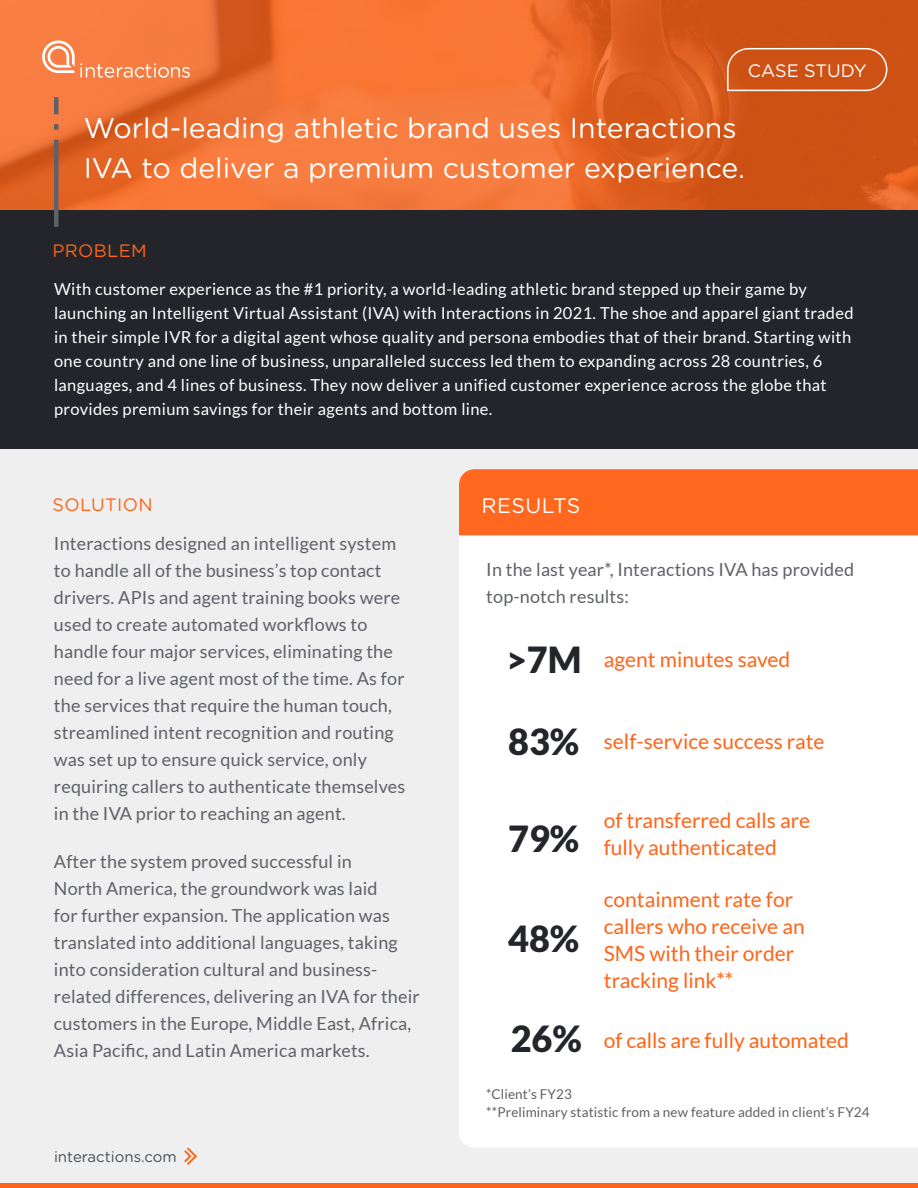
<style>
.page{position:relative;width:918px;height:1188px;background:#fff}
.page>*{position:absolute;margin:0;border:0;box-sizing:border-box;transform-origin:0 0}
.t1{font:900 36px "Lato";color:#23252a}
.t2{font:28.5px/40.5px "Gotham Rounded";color:#fff}
.t3{font:21px/27px "Lato";color:#ff6418}
.t4{font:21px "Gotham Rounded";letter-spacing:.02em;color:#fff}
.t5{font:18px/27px "Lato";letter-spacing:.01em;color:#5f6168}
.t6{font:18px "Gotham Rounded";letter-spacing:.02em;color:#ff6418}
.t7{font:18px "Gotham Rounded";color:#fff}
.t8{font:16.5px/24px "Lato";letter-spacing:.02em;color:#fff}
.t9{font:15px "Gotham Rounded";color:#484f55}
.t10{font:13.5px/18px "Lato";letter-spacing:.01em;color:#5f6168}
</style>
<div class="page">
<div style="left:0;top:423px;width:918px;height:765px;background:#efefef"></div>
<svg style="left:0;top:0;width:918px;height:210px;background:#e7692b"></svg>
<svg style="left:42px;top:40px;width:148px;height:38px;background:#f78f5d"></svg>
<svg style="left:726px;top:47px;width:162px;height:45px;background:#d15e26"></svg>
<div style="left:0;top:210px;width:918px;height:239px;background:#23252a"></div>
<hr style="left:54px;top:97px;width:4px;height:17px;background:#5f6168">
<svg style="left:54px;top:124px;width:4px;height:6px"></svg>
<hr style="left:54px;top:140px;width:4px;height:87px;background:#5f6168">
<hr style="left:0;top:1184px;width:918px;height:4px;background:#ff6418">
<div style="left:459px;top:535px;width:459px;height:612px;background:#fff"></div>
<div style="left:459px;top:469px;width:459px;height:66px;background:#ff681e"></div>
<svg style="left:184px;top:1147px;width:13px;height:18px"></svg>
<p class="t7" style="left:748px;top:59px;width:120px">CASE STUDY</p>
<h2 class="t2" style="left:84px;top:106px;width:663px">World-leading athletic brand uses Interactions<br>IVA to deliver a premium customer experience.</h2>
<p class="t6" style="left:52px;top:238px;width:96px">PROBLEM</p>
<p class="t8" style="left:54px;top:277px;width:801px">With customer experience as the #1 priority, a world-leading athletic brand stepped up their game by launching an Intelligent Virtual Assistant (IVA) with Interactions in 2021. The shoe and apparel giant traded in their simple IVR for a digital agent whose quality and persona embodies that of their brand. Starting with one country and one line of business, unparalleled success led them to expanding across 28 countries, 6 languages, and 4 lines of business. They now deliver a unified customer experience across the globe that provides premium savings for their agents and bottom line.</p>
<p class="t6" style="left:52px;top:493px;width:102px">SOLUTION</p>
<p class="t5" style="left:54px;top:530px;width:353px">Interactions designed an intelligent system to handle all of the business’s top contact drivers. APIs and agent training books were used to create automated workflows to handle four major services, eliminating the need for a live agent most of the time. As for the services that require the human touch, streamlined intent recognition and routing was set up to ensure quick service, only requiring callers to authenticate themselves in the IVA prior to reaching an agent.</p>
<p class="t5" style="left:54px;top:848px;width:367px">After the system proved successful in<br>North America, the groundwork was laid<br>for further expansion. The application was translated into additional languages, taking into consideration cultural and business&shy;related differences, delivering an IVA for their customers in the Europe, Middle East, Africa, Asia Pacific, and Latin America markets.</p>
<p class="t9" style="left:54px;top:1146px;width:124px">interactions.com</p>
<p class="t4" style="left:482px;top:491px;width:100px">RESULTS</p>
<p class="t5" style="left:486px;top:555px;width:369px">In the last year*, Interactions IVA has provided top-notch results:</p>
<h1 class="t1" style="left:506px;top:638px;width:77px">&gt;7M</h1>
<h1 class="t1" style="left:508px;top:720px;width:73px">83%</h1>
<h1 class="t1" style="left:508px;top:818px;width:73px">79%</h1>
<h1 class="t1" style="left:508px;top:918px;width:73px">48%</h1>
<p class="t3" style="left:604px;top:645px;width:188px">agent minutes saved</p>
<p class="t3" style="left:604px;top:727px;width:222px">self-service success rate</p>
<p class="t3" style="left:604px;top:807px;width:208px">of transferred calls are fully authenticated</p>
<p class="t3" style="left:604px;top:886px;width:202px">containment rate for callers who receive an<br>SMS with their order tracking link**</p>
<h1 class="t1" style="left:511px;top:1018px;width:73px">26%</h1>
<p class="t3" style="left:604px;top:1026px;width:247px">of calls are fully automated</p>
<p class="t10" style="left:486px;top:1085px;width:385px">*Client’s FY23<br>**Preliminary statistic from a new feature added in client’s FY24</p>
</div>
